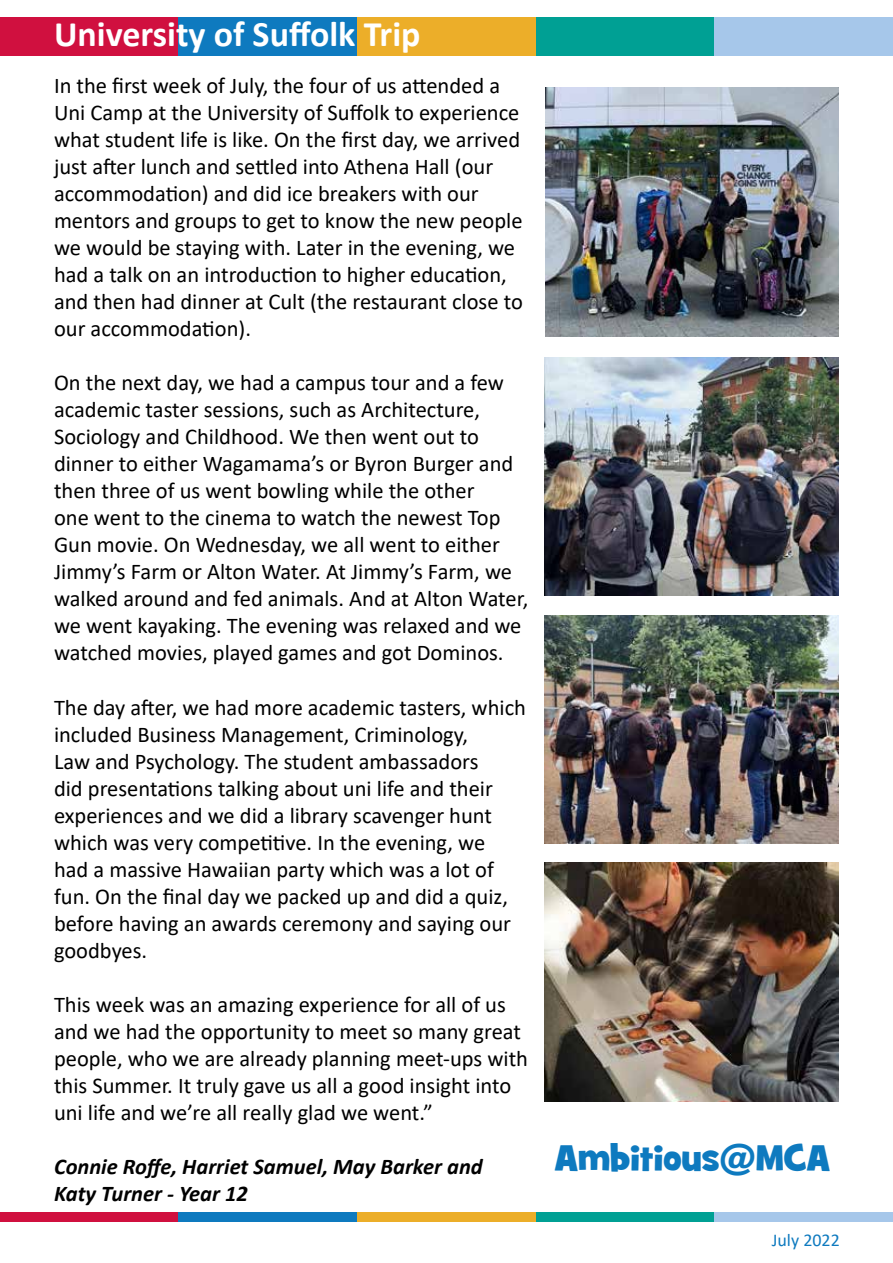
<style>
.page{position:relative;width:893px;height:1263px;background:#fff}
.page>*{position:absolute;margin:0;border:0;box-sizing:border-box;transform-origin:0 0}
.t1{font:700 36px "Calibri";color:#fff}
.t2{font:36px "Grilled Cheese BTN";color:#0e7abf}
.t3{font:22.5px/27px "Calibri";color:#000}
.t4{font:italic 700 22.5px/27px "Calibri";color:#000}
.t5{font:18px "Calibri";color:#0e7abf}
</style>
<div class="page">
<div style="left:536px;top:17px;width:178px;height:38px;background:#00a094"></div>
<div style="left:714px;top:17px;width:179px;height:38px;background:#a6c7ea"></div>
<div style="left:0;top:17px;width:179px;height:38px;background:#d0103f"></div>
<div style="left:179px;top:17px;width:178px;height:38px;background:#0e7abf"></div>
<div style="left:357px;top:17px;width:179px;height:38px;background:#ecae29"></div>
<div style="left:536px;top:1212px;width:178px;height:10px;background:#00a094"></div>
<div style="left:714px;top:1212px;width:179px;height:10px;background:#a6c7ea"></div>
<div style="left:0;top:1212px;width:179px;height:10px;background:#d0103f"></div>
<div style="left:179px;top:1212px;width:178px;height:10px;background:#0e7abf"></div>
<div style="left:357px;top:1212px;width:179px;height:10px;background:#ecae29"></div>
<img style="left:546px;top:87px;width:293px;height:249px">
<img style="left:544px;top:863px;width:295px;height:239px">
<img style="left:544px;top:615px;width:294px;height:228px">
<img style="left:544px;top:357px;width:294px;height:239px">
<h1 class="t1" style="left:54px;top:9px;width:368px">University of Suffolk Trip</h1>
<p class="t3" style="left:54px;top:72px;width:470px">In the first week of July, the four of us attended a Uni Camp at the University of Suffolk to experience what student life is like. On the first day, we arrived just after lunch and settled into Athena Hall (our accommodation) and did ice breakers with our mentors and groups to get to know the new people we would be staying with. Later in the evening, we had a talk on an introduction to higher education, and then had dinner at Cult (the restaurant close to our accommodation).</p>
<p class="t3" style="left:54px;top:369px;width:476px">On the next day, we had a campus tour and a few academic taster sessions, such as Architecture, Sociology and Childhood. We then went out to dinner to either Wagamama’s or Byron Burger and then three of us went bowling while the other<br>one went to the cinema to watch the newest Top Gun movie. On Wednesday, we all went to either Jimmy’s Farm or Alton Water. At Jimmy’s Farm, we walked around and fed animals. And at Alton Water, we went kayaking. The evening was relaxed and we watched movies, played games and got Dominos.</p>
<p class="t3" style="left:54px;top:693px;width:473px">The day after, we had more academic tasters, which included Business Management, Criminology,<br>Law and Psychology. The student ambassadors<br>did presentations talking about uni life and their experiences and we did a library scavenger hunt which was very competitive. In the evening, we<br>had a massive Hawaiian party which was a lot of fun. On the final day we packed up and did a quiz, before having an awards ceremony and saying our goodbyes.</p>
<p class="t3" style="left:54px;top:990px;width:475px">This week was an amazing experience for all of us and we had the opportunity to meet so many great people, who we are already planning meet-ups with this Summer. It truly gave us all a good insight into uni life and we’re all really glad we went.”</p>
<p class="t4" style="left:54px;top:1152px;width:430px">Connie Roffe, Harriet Samuel, May Barker and<br>Katy Turner - Year 12</p>
<h1 class="t2" style="left:555px;top:1134px;width:277px">Ambitious@MCA</h1>
<p class="t5" style="left:772px;top:1227px;width:70px">July 2022</p>
</div>
